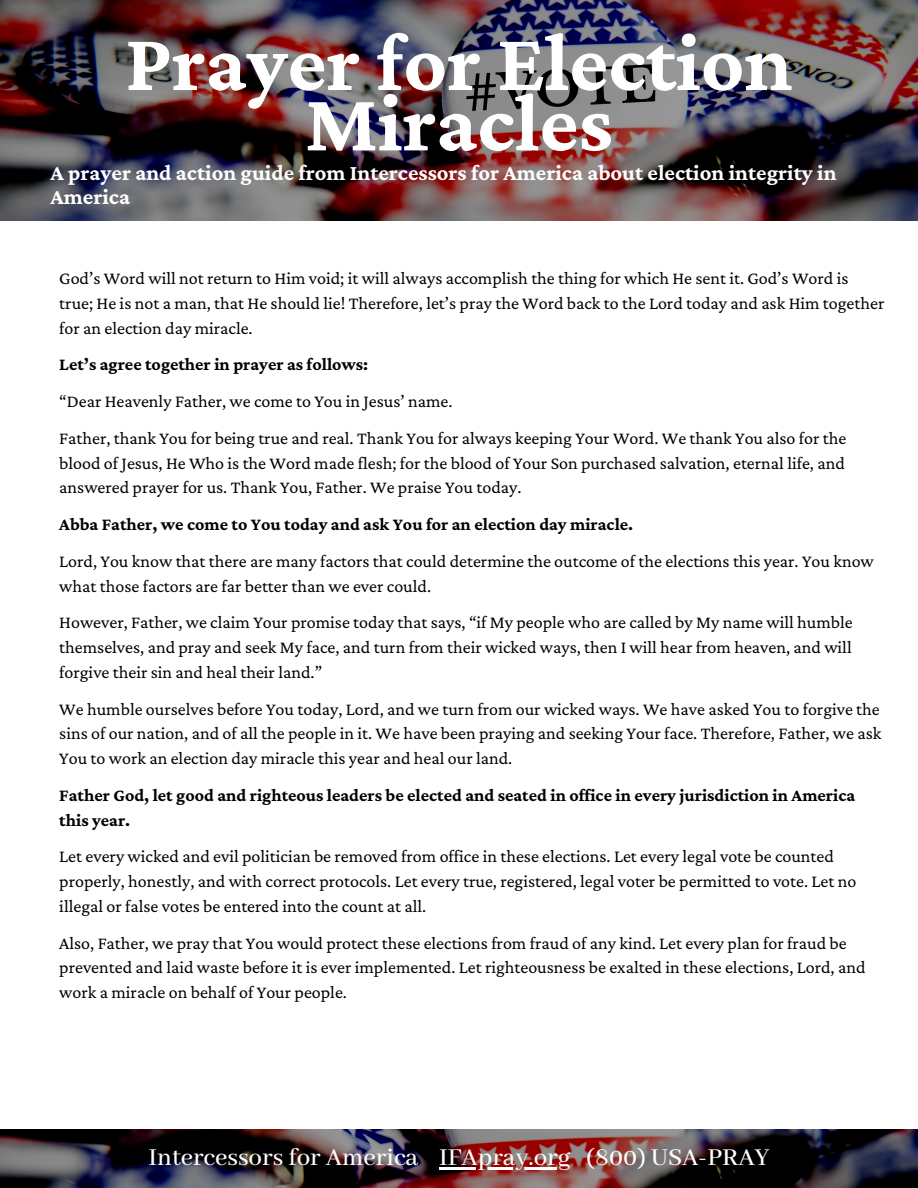
<style>
.page{position:relative;width:918px;height:1188px;background:#fff}
.page>*{position:absolute;margin:0;border:0;box-sizing:border-box;transform-origin:0 0}
.t1{font:700 84px/60.3px "Crimson Pro";color:#fff;text-align:center}
.t2{font:500 27px "Abhaya Libre";color:#fff}
.t3{font:700 22.5px/24.5px "Crimson Pro";color:#fff}
.t4{font:18px/24.8px "Crimson Pro";color:#000}
.t5{font:700 18px/24.8px "Crimson Pro";color:#000}
</style>
<div class="page">
<img style="left:0;top:1129px;width:918px;height:59px">
<hr style="left:439px;top:1167px;width:132px;height:2px;background:#fff">
<img style="left:0;top:0;width:918px;height:221px">
<h1 class="t1" style="left:125px;top:31px;width:669px">Prayer for Election<br>Miracles</h1>
<p class="t3" style="left:51px;top:160px;width:788px">A prayer and action guide from Intercessors for America about election integrity in<br>America</p>
<p class="t4" style="left:59px;top:266px;width:827px">God’s Word will not return to Him void; it will always accomplish the thing for which He sent it. God’s Word is true; He is not a man, that He should lie! Therefore, let’s pray the Word back to the Lord today and ask Him together for an election day miracle.</p>
<p class="t5" style="left:59px;top:352px;width:310px">Let’s agree together in prayer as follows:</p>
<p class="t4" style="left:59px;top:383px;width:789px;line-height:36.8px">“Dear Heavenly Father, we come to You in Jesus’ name.<br>Father, thank You for being true and real. Thank You for always keeping Your Word. We thank You also for the</p>
<p class="t4" style="left:59px;top:450px;width:787px">blood of Jesus, He Who is the Word made flesh; for the blood of Your Son purchased salvation, eternal life, and answered prayer for us. Thank You, Father. We praise You today.</p>
<p class="t5" style="left:59px;top:512px;width:576px">Abba Father, we come to You today and ask You for an election day miracle.</p>
<p class="t4" style="left:59px;top:548px;width:816px">Lord, You know that there are many factors that could determine the outcome of the elections this year. You know what those factors are far better than we ever could.</p>
<p class="t4" style="left:59px;top:610px;width:795px;text-align:justify">However, Father, we claim Your promise today that says, “if My people who are called by My name will humble themselves, and pray and seek My face, and turn from their wicked ways, then I will hear from heaven, and will forgive their sin and heal their land.”</p>
<p class="t4" style="left:59px;top:696px;width:824px;text-align:justify">We humble ourselves before You today, Lord, and we turn from our wicked ways. We have asked You to forgive the sins of our nation, and of all the people in it. We have been praying and seeking Your face. Therefore, Father, we ask You to work an election day miracle this year and heal our land.</p>
<p class="t5" style="left:59px;top:782px;width:797px">Father God, let good and righteous leaders be elected and seated in office in every jurisdiction in America this year.</p>
<p class="t4" style="left:59px;top:844px;width:799px">Let every wicked and evil politician be removed from office in these elections. Let every legal vote be counted properly, honestly, and with correct protocols. Let every true, registered, legal voter be permitted to vote. Let no illegal or false votes be entered into the count at all.</p>
<p class="t4" style="left:59px;top:930px;width:808px">Also, Father, we pray that You would protect these elections from fraud of any kind. Let every plan for fraud be prevented and laid waste before it is ever implemented. Let righteousness be exalted in these elections, Lord, and work a miracle on behalf of Your people.</p>
<h2 class="t2" style="left:148px;top:1142px;width:622px">Intercessors for America IFApray.org (800) USA-PRAY</h2>
</div>
